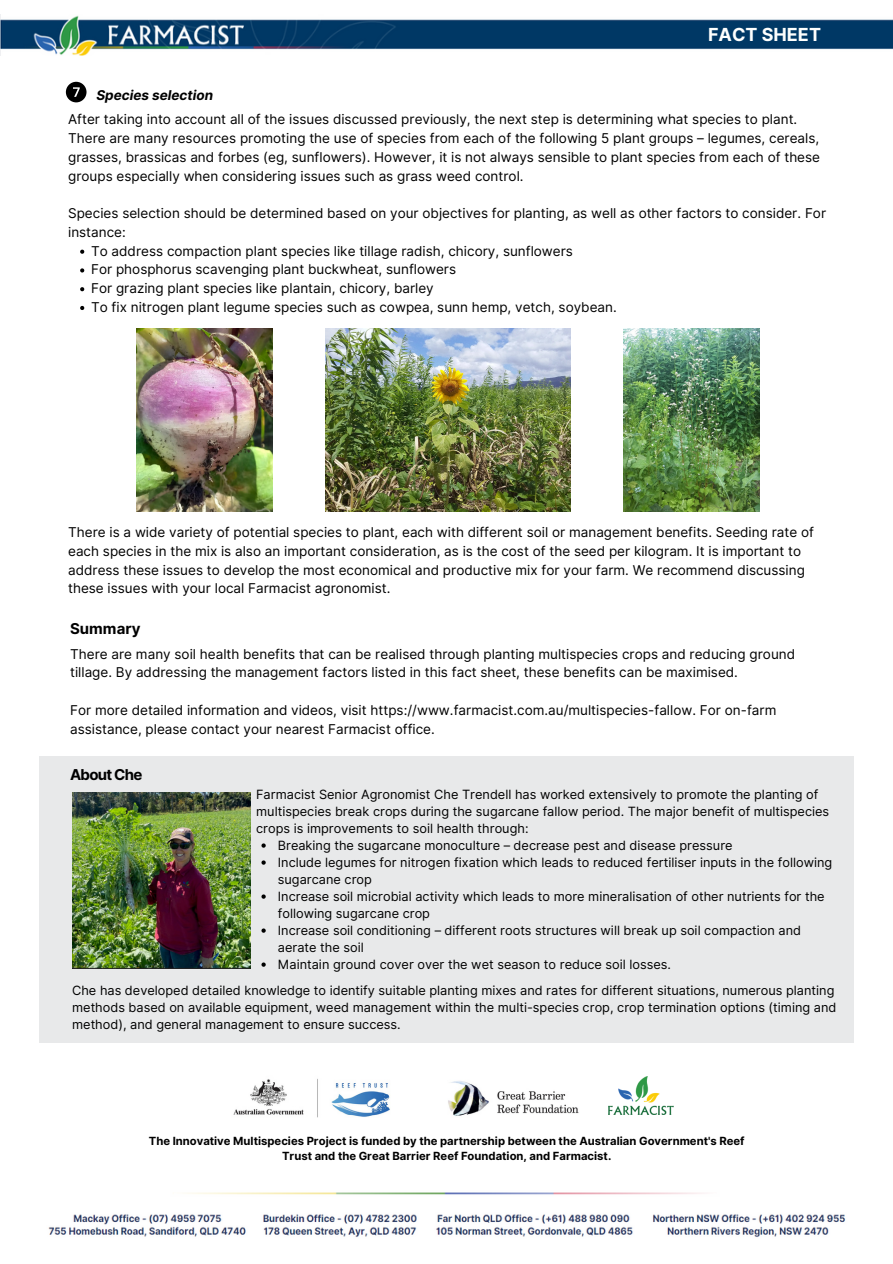
<style>
.page{position:relative;width:893px;height:1264px;background:#fff}
.page>*{position:absolute;margin:0;border:0;box-sizing:border-box;transform-origin:0 0}
.t1{font:700 18px "Inter";color:#fefffe}
.t2{font:700 15px "Inter";letter-spacing:-.05em;color:#000}
.t3{font:700 15px "Inter";color:#000}
.t4{font:13.5px/18.8px "Inter";color:#000}
.t5{font:italic 700 13.5px "Inter";color:#000}
.t6{font:12.75px/17px "Inter";color:#000}
.t7{font:700 11.25px/15px "Inter";color:#000;text-align:center}
</style>
<div class="page">
<img style="left:0;top:15px;width:892px;height:40px">
<img style="left:48px;top:1192px;width:798px;height:45px">
<img style="left:608px;top:1076px;width:65px;height:38px">
<img style="left:233px;top:1078px;width:346px;height:40px">
<svg style="left:80px;top:250px;width:4px;height:4px"></svg>
<svg style="left:80px;top:268px;width:4px;height:4px"></svg>
<svg style="left:80px;top:287px;width:4px;height:4px"></svg>
<svg style="left:80px;top:306px;width:4px;height:4px"></svg>
<svg style="left:66px;top:82px;width:20px;height:20px"></svg>
<img style="left:137px;top:328px;width:136px;height:184px">
<img style="left:623px;top:328px;width:136px;height:184px">
<img style="left:326px;top:328px;width:244px;height:184px">
<div style="left:39px;top:756px;width:814px;height:286px;background:#e8e9ea"></div>
<img style="left:72px;top:792px;width:178px;height:176px">
<svg style="left:261px;top:843px;width:5px;height:4px"></svg>
<svg style="left:261px;top:860px;width:5px;height:4px"></svg>
<svg style="left:261px;top:894px;width:5px;height:4px"></svg>
<svg style="left:261px;top:928px;width:5px;height:4px"></svg>
<svg style="left:261px;top:962px;width:5px;height:4px"></svg>
<p class="t1" style="left:708px;top:24px;width:114px">FACT SHEET</p>
<p class="t5" style="left:96px;top:87px;width:118px">Species selection</p>
<p class="t4" style="left:68px;top:110px;width:753px">After taking into account all of the issues discussed previously, the next step is determining what species to plant.<br>There are many resources promoting the use of species from each of the following 5 plant groups – legumes, cereals, grasses, brassicas and forbes (eg, sunflowers). However, it is not always sensible to plant species from each of these groups especially when considering issues such as grass weed control.</p>
<p class="t4" style="left:68px;top:204px;width:759px">Species selection should be determined based on your objectives for planting, as well as other factors to consider. For instance:</p>
<p class="t4" style="left:91px;top:241px;width:483px">To address compaction plant species like tillage radish, chicory, sunflowers</p>
<p class="t4" style="left:91px;top:260px;width:366px">For phosphorus scavenging plant buckwheat, sunflowers</p>
<p class="t4" style="left:91px;top:279px;width:344px">For grazing plant species like plantain, chicory, barley</p>
<p class="t4" style="left:91px;top:297px;width:527px">To fix nitrogen plant legume species such as cowpea, sunn hemp, vetch, soybean.</p>
<p class="t4" style="left:68px;top:522px;width:747px">There is a wide variety of potential species to plant, each with different soil or management benefits. Seeding rate of each species in the mix is also an important consideration, as is the cost of the seed per kilogram. It is important to address these issues to develop the most economical and productive mix for your farm. We recommend discussing these issues with your local Farmacist agronomist.</p>
<p class="t3" style="left:70px;top:619px;width:72px">Summary</p>
<p class="t4" style="left:70px;top:644px;width:726px">There are many soil health benefits that can be realised through planting multispecies crops and reducing ground tillage. By addressing the management factors listed in this fact sheet, these benefits can be maximised.</p>
<p class="t4" style="left:70px;top:700px;width:707px">For more detailed information and videos, visit https://www.farmacist.com.au/multispecies-fallow. For on-farm assistance, please contact your nearest Farmacist office.</p>
<p class="t2" style="left:70px;top:765px;width:74px">About Che</p>
<p class="t6" style="left:256px;top:785px;width:574px">Farmacist Senior Agronomist Che Trendell has worked extensively to promote the planting of multispecies break crops during the sugarcane fallow period. The major benefit of multispecies crops is improvements to soil health through:</p>
<p class="t6" style="left:278px;top:836px;width:456px">Breaking the sugarcane monoculture – decrease pest and disease pressure</p>
<p class="t6" style="left:278px;top:853px;width:556px">Include legumes for nitrogen fixation which leads to reduced fertiliser inputs in the following sugarcane crop</p>
<p class="t6" style="left:278px;top:887px;width:548px">Increase soil microbial activity which leads to more mineralisation of other nutrients for the following sugarcane crop</p>
<p class="t6" style="left:278px;top:921px;width:524px">Increase soil conditioning – different roots structures will break up soil compaction and aerate the soil</p>
<p class="t6" style="left:278px;top:955px;width:395px">Maintain ground cover over the wet season to reduce soil losses.</p>
<p class="t6" style="left:72px;top:981px;width:765px">Che has developed detailed knowledge to identify suitable planting mixes and rates for different situations, numerous planting methods based on available equipment, weed management within the multi-species crop, crop termination options (timing and method), and general management to ensure success.</p>
<p class="t7" style="left:149px;top:1133px;width:597px">The Innovative Multispecies Project is funded by the partnership between the Australian Government's Reef<br>Trust and the Great Barrier Reef Foundation, and Farmacist.</p>
</div>
